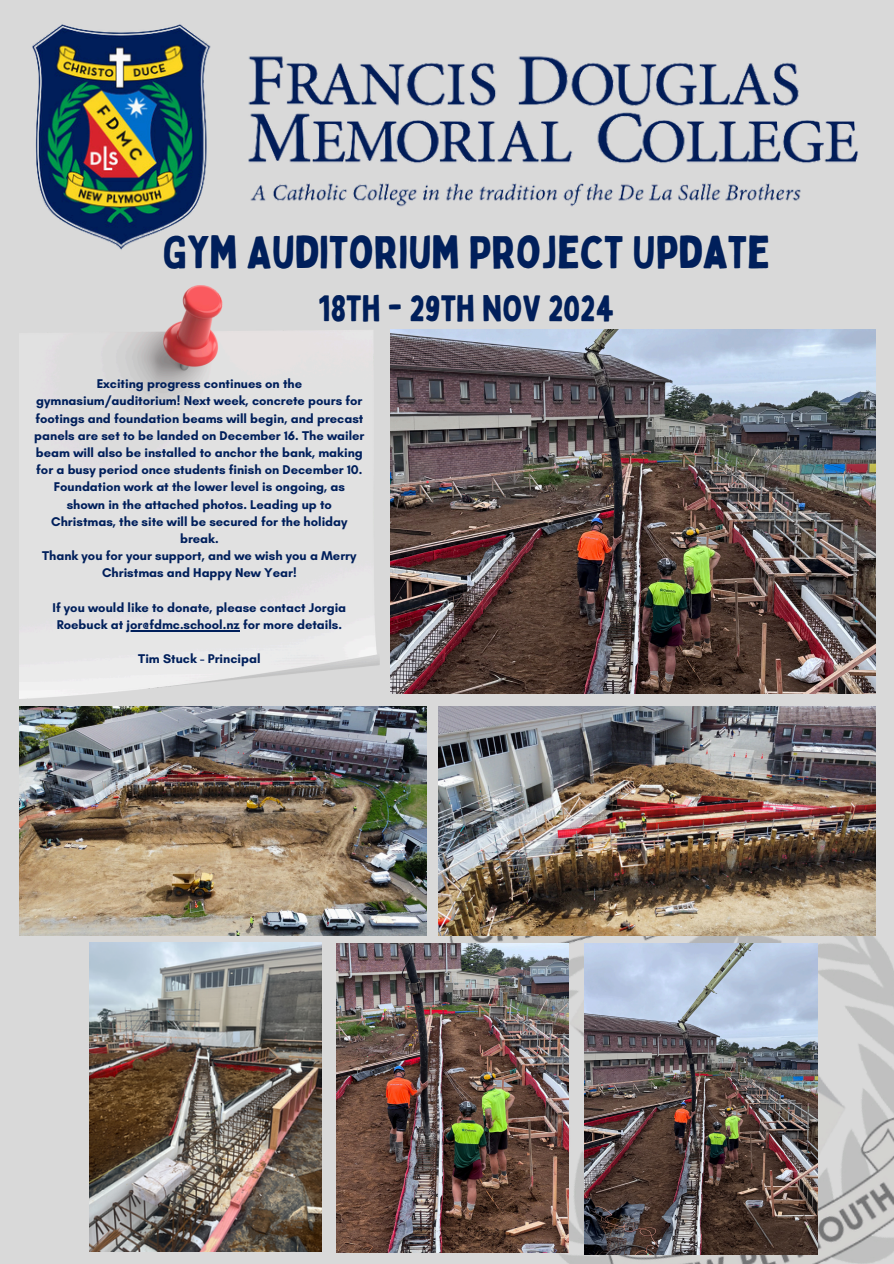
<style>
.page{position:relative;width:894px;height:1264px;background:#fff}
.page>*{position:absolute;margin:0;border:0;box-sizing:border-box;transform-origin:0 0}
.t1{font:45px "Bobby Jones";color:#001f5b}
.t2{font:36px "Bobby Jones";color:#001f5b}
.t3{font:700 12.9px/17.2px "Glacial Indifference";color:#001f5b;text-align:center}
.s1{color:rgb(12 16 12/.23)}
</style>
<div class="page">
<div style="left:0;top:0;width:893px;height:1263px;background:#d9d9d9"></div>
<img style="left:32px;top:24px;width:826px;height:226px">
<img style="left:346px;top:693px;width:547px;height:570px">
<img style="left:19px;top:285px;width:360px;height:414px">
<img style="left:89px;top:942px;width:232px;height:309px">
<img style="left:19px;top:706px;width:408px;height:229px">
<img style="left:336px;top:943px;width:232px;height:309px">
<img style="left:390px;top:329px;width:485px;height:364px">
<img style="left:584px;top:943px;width:233px;height:310px">
<img style="left:438px;top:706px;width:437px;height:229px">
<hr style="left:126px;top:630px;width:114px;height:1px;background:#001f5b">
<p class="t1" style="left:162px;top:224px;width:608px">GYM AUDITORIUM PROJECT UPDATE</p>
<p class="t2" style="left:318px;top:285px;width:297px"><span class="s1">18TH</span> - 29TH NOV 2024</p>
<p class="t3" style="left:34px;top:375px;width:331px">Exciting progress continues on the gymnasium/auditorium! Next week, concrete pours for footings and foundation beams will begin, and precast panels are set to be landed on December 16. The wailer beam will also be installed to anchor the bank, making for a busy period once students finish on December 10.<br>Foundation work at the lower level is ongoing, as shown in the attached photos. Leading up to Christmas, the site will be secured for the holiday break.</p>
<p class="t3" style="left:42px;top:547px;width:316px">Thank you for your support, and we wish you a Merry<br>Christmas and Happy New Year!</p>
<p class="t3" style="left:53px;top:598px;width:295px">If you would like to donate, please contact Jorgia<br>Roebuck at jor@fdmc.school.nz for more details.</p>
<p class="t3" style="left:138px;top:650px;width:124px">Tim Stuck - Principal</p>
</div>
